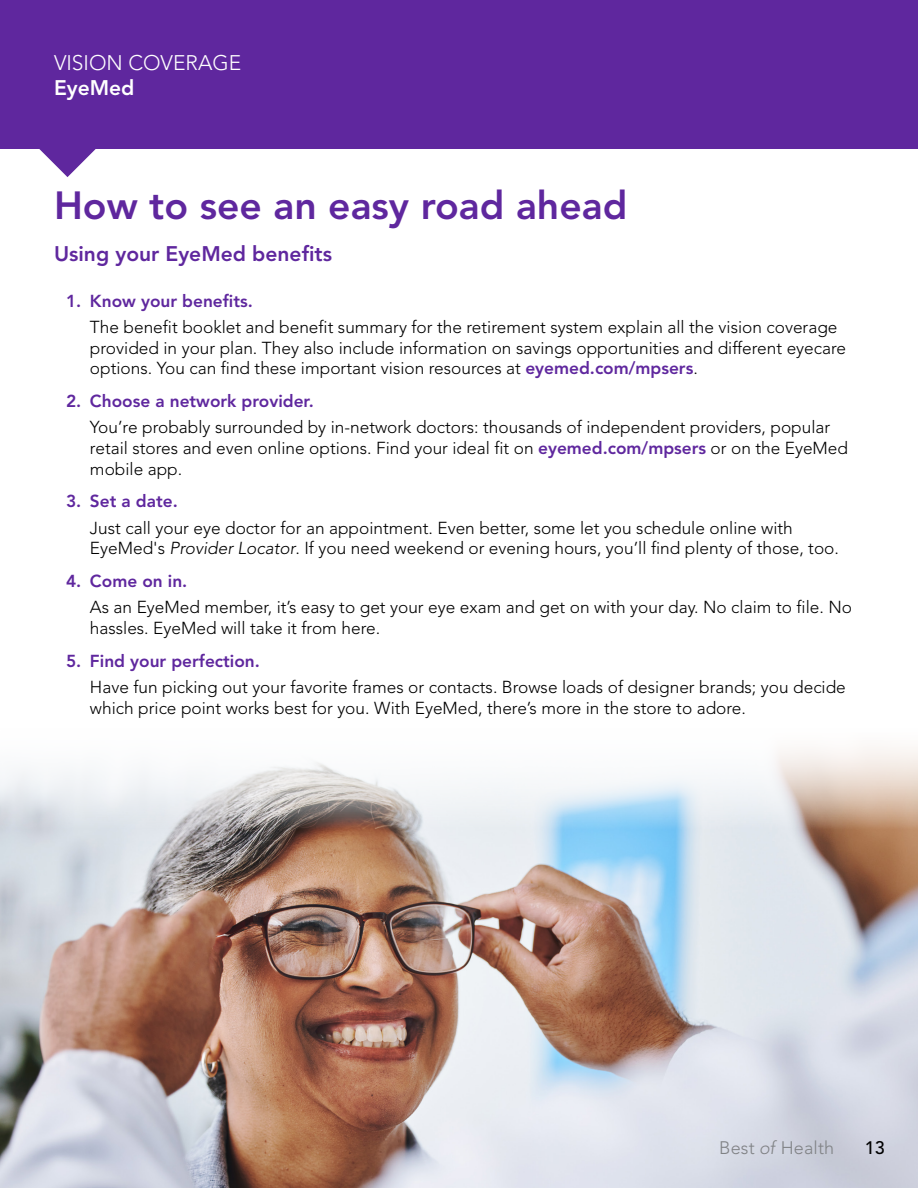
<style>
.page{position:relative;width:918px;height:1188px;background:#fff}
.page>*{position:absolute;margin:0;border:0;box-sizing:border-box;transform-origin:0 0}
.t1{font:800 39px "Avenir LT Std";color:#5f279e}
.t2{font:800 21px "Avenir LT Std";color:#5f279e}
.t3{font:300 21px "Avenir LT Std";color:#fff}
.t4{font:800 21px "Avenir LT Std";color:#fff}
.t5{font:300 18px "Avenir LT Std";letter-spacing:.01em;color:#808285}
.t6{font:500 18px "Avenir LT Std";color:#000}
.t7{font:300 17.25px/20.7px "Avenir LT Std";color:#000}
.t8{font:800 17.25px "Avenir LT Std";color:#5f279e}
.s1{font-weight:800;color:#5f279e}
.s2{font-style:italic}
</style>
<div class="page">
<img style="left:0;top:747px;width:918px;height:441px">
<svg style="left:39px;top:149px;width:57px;height:28px"></svg>
<div style="left:1px;top:0;width:917px;height:149px;background:#5f279e"></div>
<p class="t3" style="left:54px;top:50px;width:189px">VISION COVERAGE</p>
<p class="t4" style="left:54px;top:75px;width:82px">EyeMed</p>
<h1 class="t1" style="left:54px;top:182px;width:575px">How to see an easy road ahead</h1>
<p class="t2" style="left:54px;top:241px;width:280px">Using your EyeMed benefits</p>
<p class="t8" style="left:66px;top:291px;width:188px">1. Know your benefits.</p>
<p class="t7" style="left:90px;top:317px;width:758px">The benefit booklet and benefit summary for the retirement system explain all the vision coverage provided in your plan. They also include information on savings opportunities and different eyecare options. You can find these important vision resources at <span class="s1">eyemed.com/mpsers</span>.</p>
<p class="t8" style="left:66px;top:391px;width:249px">2. Choose a network provider.</p>
<p class="t7" style="left:90px;top:417px;width:760px">You’re probably surrounded by in-network doctors: thousands of independent providers, popular retail stores and even online options. Find your ideal fit on <span class="s1">eyemed.com/mpsers</span> or on the EyeMed mobile app.</p>
<p class="t8" style="left:66px;top:491px;width:113px">3. Set a date.</p>
<p class="t7" style="left:90px;top:517px;width:751px">Just call your eye doctor for an appointment. Even better, some let you schedule online with<br>EyeMed's <span class="s2">Provider Locator</span>. If you need weekend or evening hours, you’ll find plenty of those, too.</p>
<p class="t8" style="left:66px;top:571px;width:123px">4. Come on in.</p>
<p class="t7" style="left:90px;top:597px;width:764px">As an EyeMed member, it’s easy to get your eye exam and get on with your day. No claim to file. No hassles. EyeMed will take it from here.</p>
<p class="t8" style="left:66px;top:651px;width:195px">5. Find your perfection.</p>
<p class="t7" style="left:90px;top:677px;width:757px">Have fun picking out your favorite frames or contacts. Browse loads of designer brands; you decide which price point works best for you. With EyeMed, there’s more in the store to adore.</p>
<p class="t5" style="left:719px;top:1138px;width:117px">Best <span class="s2">of</span> Health</p>
<p class="t6" style="left:865px;top:1138px;width:22px">13</p>
</div>
